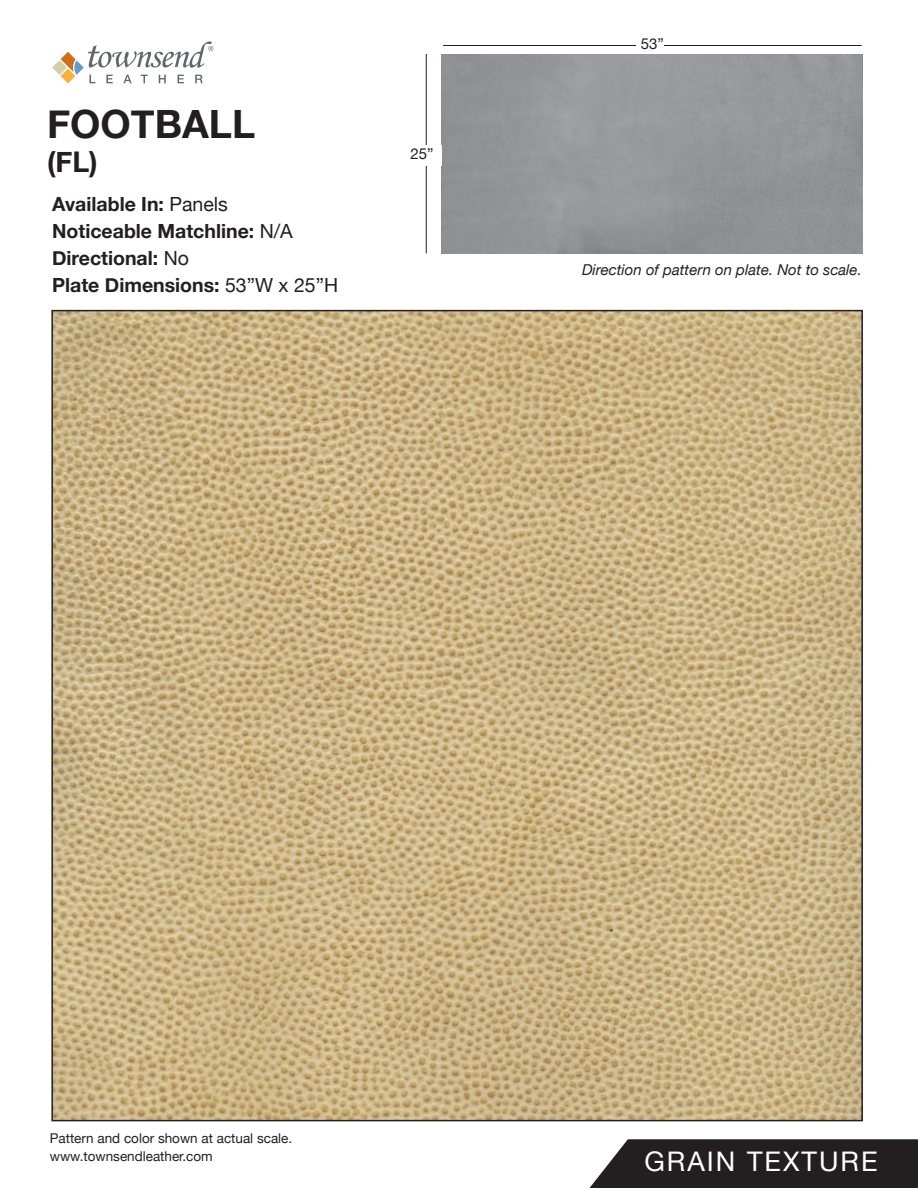
<style>
.page{position:relative;width:918px;height:1188px;background:#fff}
.page>*{position:absolute;margin:0;border:0;box-sizing:border-box;transform-origin:0 0}
.t1{font:700 39px "Helvetica Neue";color:#231f20}
.t2{font:700 28.5px "Helvetica Neue";color:#231f20}
.t3{font:27px "Helvetica Neue";letter-spacing:.075em;color:#fff}
.t4{font:700 19.5px/27px "Helvetica Neue";color:#231f20}
.t5{font:italic 15px "Helvetica Neue";color:#231f20}
.t6{font:15px "Helvetica Neue";color:#231f20}
.t7{font:13.5px/18px "Helvetica Neue";color:#231f20}
.s1{font-weight:400}
</style>
<div class="page">
<svg style="left:52px;top:41px;width:161px;height:42px"></svg>
<svg style="left:589px;top:1139px;width:329px;height:49px;background:#312d2e"></svg>
<hr style="left:443px;top:45px;width:419px;height:1px;background:#231f20">
<div style="left:636px;top:36px;width:28px;height:15px;background:#fff"></div>
<hr style="left:426px;top:54px;width:1px;height:199px;background:#231f20">
<div style="left:422px;top:145px;width:19px;height:20px;background:#fff"></div>
<img style="left:54px;top:313px;width:806px;height:805px">
<h1 class="t1" style="left:47px;top:93px;width:210px">FOOTBALL</h1>
<h2 class="t2" style="left:47px;top:140px;width:52px">(FL)</h2>
<p class="t4" style="left:52px;top:191px;width:287px">Available In: <span class="s1">Panels<br></span>Noticeable Matchline: <span class="s1">N/A<br></span>Directional: <span class="s1">No<br></span>Plate Dimensions: <span class="s1">53”W x 25”H</span></p>
<p class="t6" style="left:411px;top:143px;width:25px">25”</p>
<p class="t6" style="left:641px;top:33px;width:25px">53”</p>
<p class="t5" style="left:582px;top:259px;width:281px">Direction of pattern on plate. Not to scale.</p>
<p class="t7" style="left:50px;top:1130px;width:244px">Pattern and color shown at actual scale. www.townsendleather.com</p>
<h3 class="t3" style="left:644px;top:1142px;width:235px">GRAIN TEXTURE</h3>
</div>
